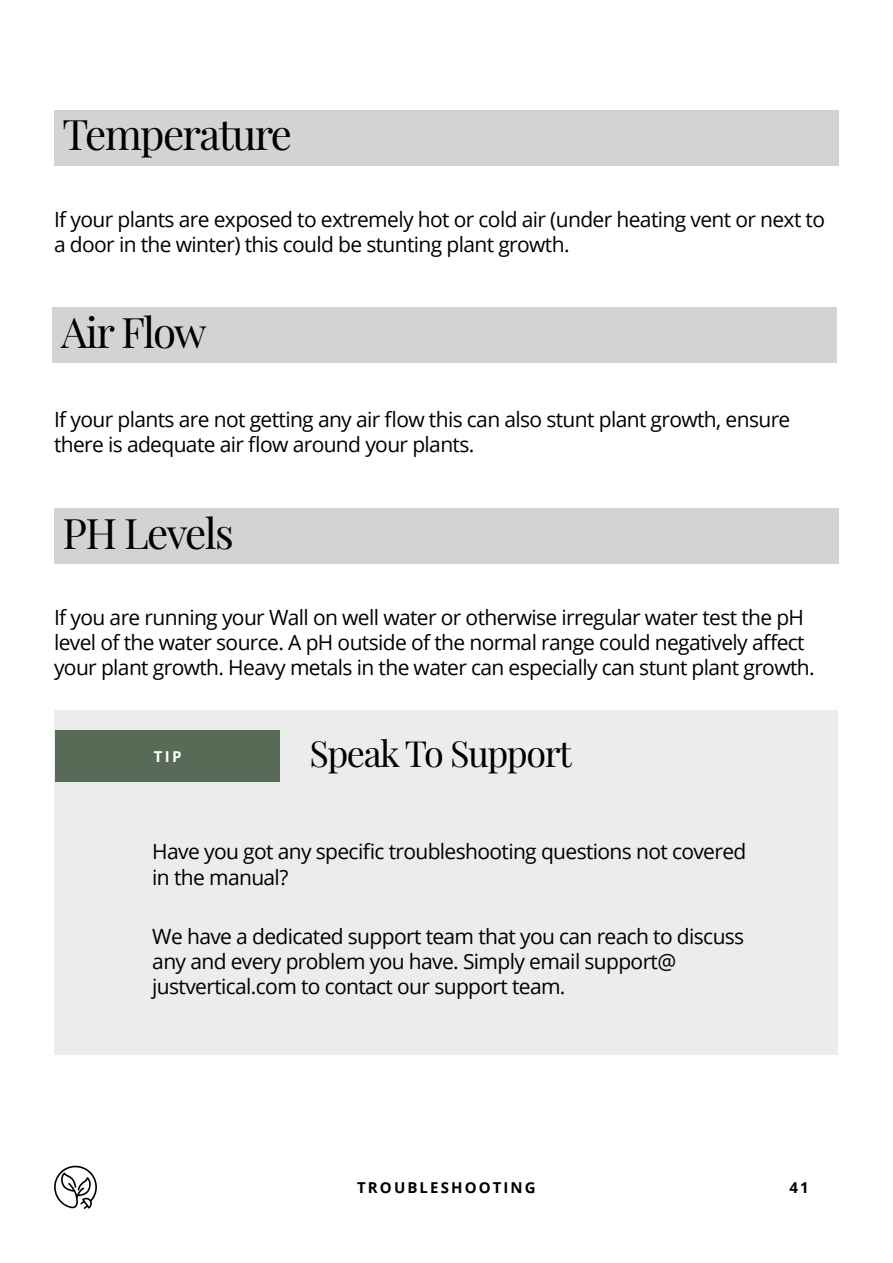
<style>
.page{position:relative;width:893px;height:1263px;background:#fff}
.page>*{position:absolute;margin:0;border:0;box-sizing:border-box;transform-origin:0 0}
.t1{font:42px "Playfair Display";letter-spacing:-.04em;color:#000}
.t2{font:36px "Playfair Display";letter-spacing:-.04em;color:#000}
.t3{font:21px/25.2px "Open Sans";letter-spacing:-.03em;color:#000}
.t4{font:700 15px "Open Sans";letter-spacing:.14em;color:#000}
.t5{font:700 15px "Open Sans";color:#fff}
</style>
<div class="page">
<svg style="left:54px;top:1165px;width:43px;height:44px"></svg>
<div style="left:54px;top:110px;width:785px;height:55px;background:#d1d3d4"></div>
<div style="left:52px;top:307px;width:785px;height:56px;background:#d1d3d4"></div>
<div style="left:54px;top:508px;width:785px;height:56px;background:#d1d3d4"></div>
<div style="left:54px;top:710px;width:783px;height:344px;background:#ececec"></div>
<div style="left:55px;top:730px;width:225px;height:51px;background:#586b57"></div>
<h1 class="t1" style="left:63px;top:102px;width:231px">Temperature</h1>
<p class="t3" style="left:54px;top:206px;width:773px">If your plants are exposed to extremely hot or cold air (under heating vent or next to a door in the winter) this could be stunting plant growth.</p>
<h1 class="t1" style="left:61px;top:300px;width:147px">Air Flow</h1>
<p class="t3" style="left:54px;top:406px;width:738px">If your plants are not getting any air flow this can also stunt plant growth, ensure there is adequate air flow around your plants.</p>
<h1 class="t1" style="left:63px;top:500px;width:173px">PH Levels</h1>
<p class="t3" style="left:54px;top:604px;width:762px">If you are running your Wall on well water or otherwise irregular water test the pH level of the water source. A pH outside of the normal range could negatively affect your plant growth. Heavy metals in the water can especially can stunt plant growth.</p>
<p class="t5" style="left:154px;top:746px;width:29px">TIP</p>
<h2 class="t2" style="left:309px;top:725px;width:264px">Speak To Support</h2>
<p class="t3" style="left:152px;top:838px;width:596px">Have you got any specific troubleshooting questions not covered in the manual?</p>
<p class="t3" style="left:152px;top:923px;width:593px">We have a dedicated support team that you can reach to discuss any and every problem you have. Simply email support@ justvertical.com to contact our support team.</p>
<p class="t4" style="left:357px;top:1177px;width:97px">TROU BLESHOOT</p>
<p class="t4" style="left:503px;top:1177px;width:31px">ING</p>
<p class="t4" style="left:789px;top:1177px;width:21px">41</p>
</div>
